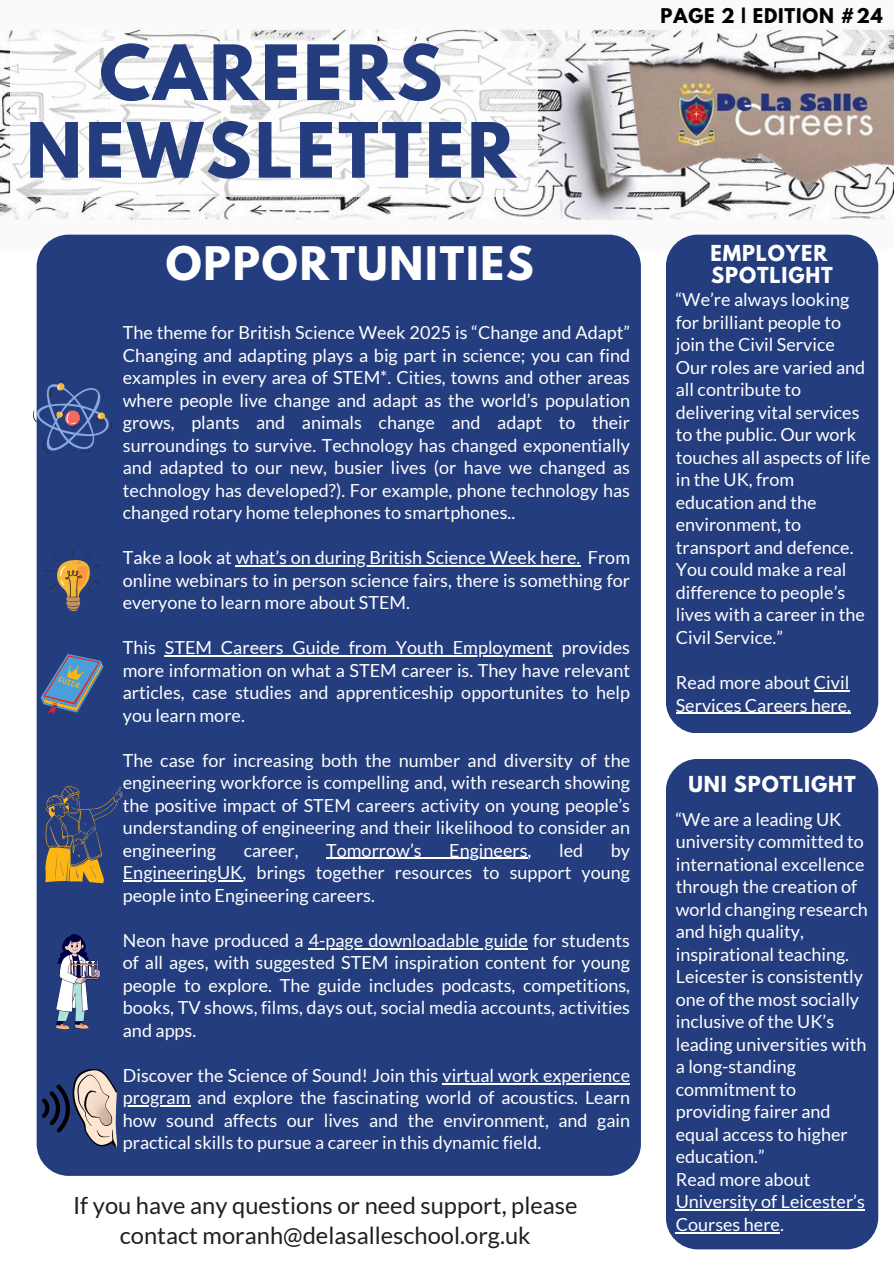
<style>
.page{position:relative;width:894px;height:1264px;background:#fff}
.page>*{position:absolute;margin:0;border:0;box-sizing:border-box;transform-origin:0 0}
.t1{font:700 67.5px/77.7px "League Spartan";letter-spacing:.045em;color:#243d7f;text-align:center}
.t2{font:700 40.95px "League Spartan";letter-spacing:.045em;color:#fff}
.t3{font:23.7px/30.3px "Lato";color:#202021;text-align:center}
.t4{font:700 19.5px/22.5px "League Spartan";letter-spacing:.045em;color:#fff}
.t5{font:18px/22.5px "Lato";color:#fff}
.t6{font:700 18px "League Spartan";letter-spacing:.045em;color:#000}
</style>
<div class="page">
<img style="left:0;top:25px;width:893px;height:223px">
<div style="left:37px;top:235px;width:603px;height:940px;background:#243d7f;border-radius:32px"></div>
<div style="left:665px;top:235px;width:213px;height:498px;background:#243d7f;border-radius:32px"></div>
<div style="left:665px;top:759px;width:213px;height:490px;background:#243d7f;border-radius:32px"></div>
<svg style="left:11px;top:41px;width:527px;height:155px"></svg>
<svg style="left:33px;top:380px;width:79px;height:73px"></svg>
<svg style="left:45px;top:549px;width:56px;height:62px"></svg>
<svg style="left:36px;top:642px;width:68px;height:82px"></svg>
<svg style="left:45px;top:786px;width:78px;height:97px"></svg>
<svg style="left:56px;top:934px;width:45px;height:95px"></svg>
<img style="left:43px;top:1069px;width:74px;height:77px">
<hr style="left:236px;top:565px;width:331px;height:1px;background:#fff">
<svg style="left:567px;top:565px;width:13px;height:1px"></svg>
<hr style="left:165px;top:655px;width:387px;height:1px;background:#fff">
<hr style="left:326px;top:858px;width:201px;height:1px;background:#fff">
<hr style="left:123px;top:880px;width:119px;height:1px;background:#fff">
<hr style="left:309px;top:948px;width:218px;height:1px;background:#fff">
<hr style="left:442px;top:1083px;width:188px;height:1px;background:#fff">
<hr style="left:123px;top:1105px;width:67px;height:1px;background:#fff">
<hr style="left:813px;top:690px;width:36px;height:1px;background:#fff">
<hr style="left:675px;top:712px;width:172px;height:1px;background:#fff">
<hr style="left:675px;top:1209px;width:189px;height:1px;background:#fff">
<hr style="left:675px;top:1231px;width:104px;height:1px;background:#fff">
<h2 class="t1" style="left:26px;top:43px;width:491px">CAREERS<br>NEWSLETTER</h2>
<p class="t6" style="left:660px;top:7px;width:224px">PAGE 2 | EDITION #24</p>
<h4 class="t2" style="left:166px;top:243px;width:369px">OPPORTUNITIES</h4>
<h1 class="t4" style="left:710px;top:244px;width:124px">EMPLOYER<br>SPOTLIGHT</h1>
<p class="t5" style="left:123px;top:321px;width:508px;text-align:justify">The theme for British Science Week 2025 is “Change and Adapt” Changing and adapting plays a big part in science; you can find examples in every area of STEM*. Cities, towns and other areas where people live change and adapt as the world’s population grows, plants and animals change and adapt to their surroundings to survive. Technology has changed exponentially and adapted to our new, busier lives (or have we changed as technology has developed?). For example, phone technology has changed rotary home telephones to smartphones..</p>
<p class="t5" style="left:123px;top:546px;width:508px">Take a look at what’s on during British Science Week here. From</p>
<p class="t5" style="left:123px;top:568px;width:508px">online webinars to in person science fairs, there is something for everyone to learn more about STEM.</p>
<p class="t5" style="left:123px;top:636px;width:35px">This</p>
<p class="t5" style="left:123px;top:636px;width:508px;text-align:justify;text-indent:42px">STEM Careers Guide from Youth Employment provides more information on what a STEM career is. They have relevant articles, case studies and apprenticeship opportunites to help you learn more.</p>
<p class="t5" style="left:123px;top:748px;width:508px">The case for increasing both the number and diversity of the</p>
<p class="t5" style="left:123px;top:771px;width:508px;text-align:justify">engineering workforce is compelling and, with research showing the positive impact of STEM careers activity on young people’s understanding of engineering and their likelihood to consider an engineering</p>
<p class="t5" style="left:244px;top:838px;width:56px">career,</p>
<p class="t5" style="left:326px;top:838px;width:97px">Tomorrow’s</p>
<p class="t5" style="left:449px;top:838px;width:84px">Engineers,</p>
<p class="t5" style="left:559px;top:838px;width:26px">led</p>
<p class="t5" style="left:610px;top:838px;width:21px">by</p>
<h4 class="t5" style="left:123px;top:861px;width:508px">EngineeringUK, brings together resources to support young people into Engineering careers.</h4>
<h4 class="t5" style="left:123px;top:928px;width:508px">Neon have produced a 4-page downloadable guide for students</h4>
<p class="t5" style="left:123px;top:951px;width:508px;text-align:justify">of all ages, with suggested STEM inspiration content for young people to explore. The guide includes podcasts, competitions, books, TV shows, films, days out, social media accounts, activities and apps.</p>
<p class="t5" style="left:123px;top:1063px;width:508px">Discover the Science of Sound! Join this virtual work experience</p>
<p class="t5" style="left:123px;top:1086px;width:508px;text-align:justify">program and explore the fascinating world of acoustics. Learn how sound affects our lives and the environment, and gain practical skills to pursue a career in this dynamic field.</p>
<p class="t3" style="left:73px;top:1189px;width:506px">If you have any questions or need support, please contact moranh@delasalleschool.org.uk</p>
<p class="t5" style="left:675px;top:288px;width:175px">“We’re always looking for brilliant people to join the Civil Service</p>
<p class="t5" style="left:675px;top:355px;width:196px">Our roles are varied and all contribute to delivering vital services to the public. Our work touches all aspects of life in the UK, from education and the environment, to transport and defence.</p>
<p class="t5" style="left:675px;top:558px;width:190px">You could make a real difference to people’s lives with a career in the<br>Civil Service.”</p>
<p class="t5" style="left:675px;top:670px;width:177px">Read more about Civil<br>Services Careers here.</p>
<p class="t4" style="left:688px;top:775px;width:169px">UNI SPOTLIGHT</p>
<p class="t5" style="left:675px;top:807px;width:193px">“We are a leading UK university committed to international excellence through the creation of world changing research and high quality, inspirational teaching.<br>Leicester is consistently one of the most socially inclusive of the UK’s leading universities with a long-standing commitment to providing fairer and equal access to higher education.”</p>
<p class="t5" style="left:675px;top:1167px;width:136px">Read more about</p>
<p class="t5" style="left:675px;top:1189px;width:190px">University of Leicester’s<br>Courses here.</p>
</div>
